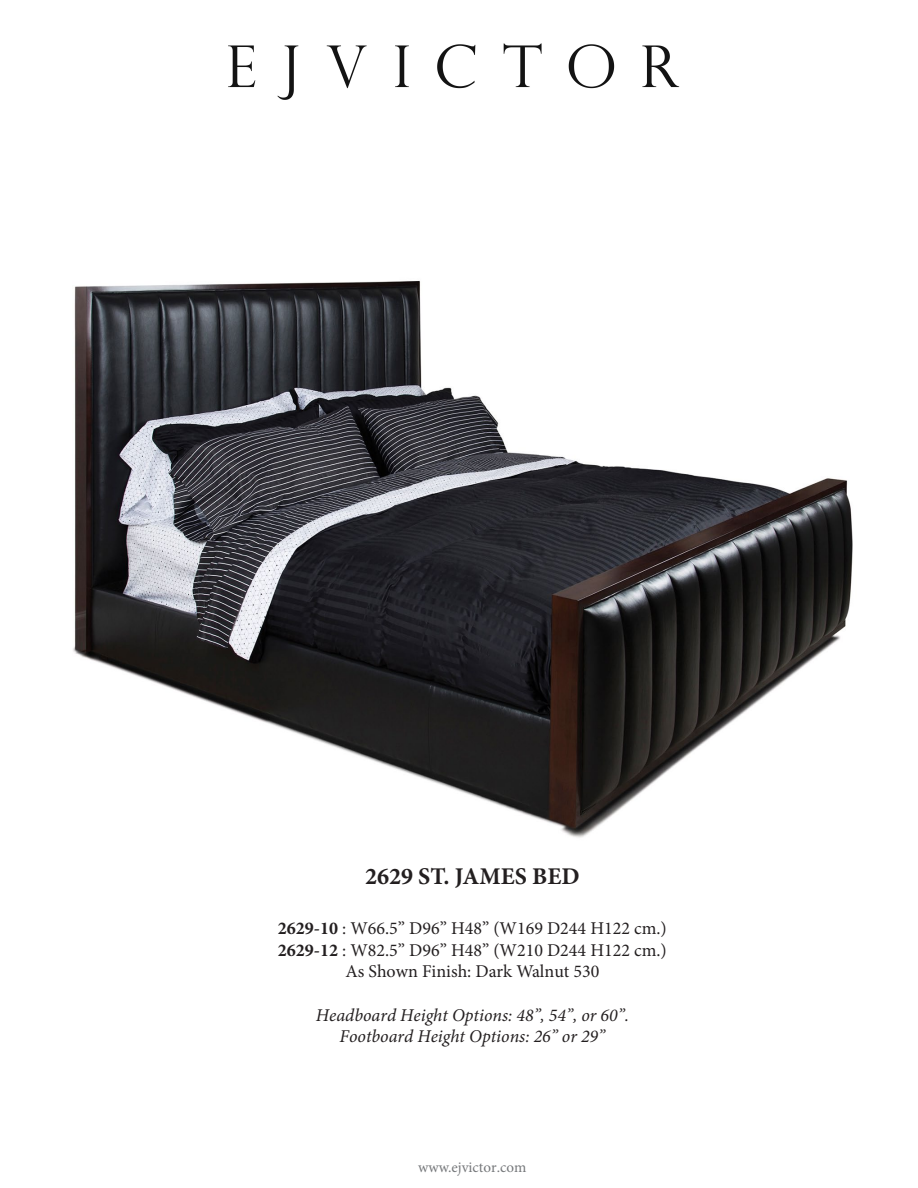
<style>
.page{position:relative;width:918px;height:1188px;background:#fff}
.page>*{position:absolute;margin:0;border:0;box-sizing:border-box;transform-origin:0 0}
.t1{font:700 24px "Minion Pro";color:#231f20}
.t2{font:18px/21.5px "Minion Pro";color:#231f20;text-align:center}
.t3{font:italic 18px/21.5px "Minion Pro";color:#231f20;text-align:center}
.t4{font:15px "Minion Pro";color:#76787b}
.s1{font-weight:700}
</style>
<div class="page">
<img style="left:73px;top:280px;width:780px;height:558px">
<img style="left:228px;top:43px;width:452px;height:57px">
<p class="t1" style="left:365px;top:859px;width:216px">2629 ST. JAMES BED</p>
<p class="t2" style="left:278px;top:918px;width:390px"><span class="s1">2629-10</span> : W66.5” D96” H48” (W169 D244 H122 cm.)<br><span class="s1">2629-12</span> : W82.5” D96” H48” (W210 D244 H122 cm.)<br>As Shown Finish: Dark Walnut 530</p>
<p class="t3" style="left:316px;top:1004px;width:315px">Headboard Height Options: 48”, 54”, or 60”.<br>Footboard Height Options: 26” or 29”</p>
<p class="t4" style="left:418px;top:1157px;width:110px">www.ejvictor.com</p>
</div>
